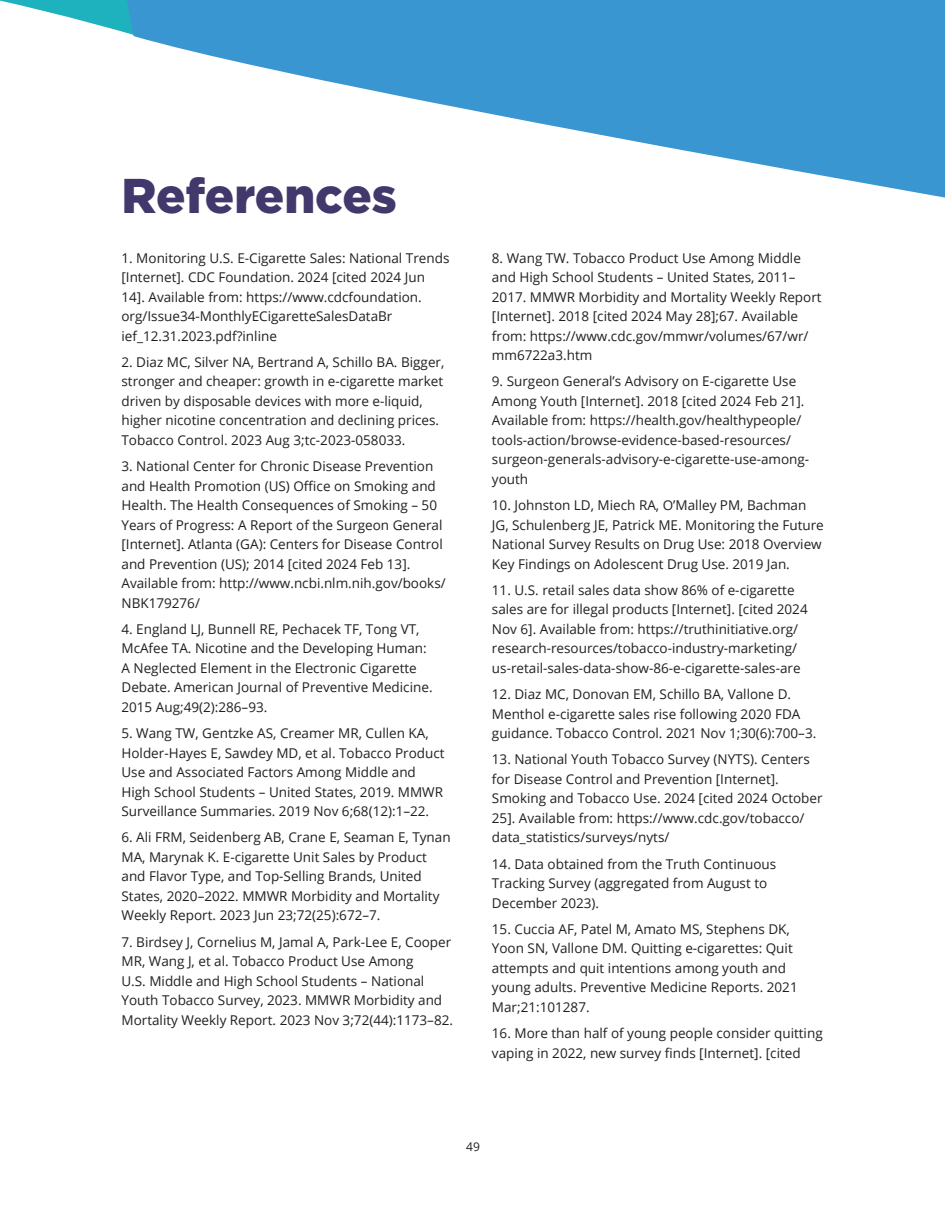
<style>
.page{position:relative;width:945px;height:1215px;background:#fff}
.page>*{position:absolute;margin:0;border:0;box-sizing:border-box;transform-origin:0 0}
.NEW_h1{font:900 48.75px "Gotham";color:#42386b}
.NEW_body{font:13.5px/19.5px "Open Sans";color:#231f20}
.t1{font:12px "Open Sans";color:#231f20}
</style>
<div class="page">
<svg style="left:0;top:0;width:110px;height:29px"></svg>
<svg style="left:110px;top:0;width:835px;height:198px;fill:#3a96d1"></svg>
<h1 class="NEW_h1" style="left:122px;top:163px;width:277px">References</h1>
<p class="NEW_body" style="left:122px;top:248px;width:329px">1. Monitoring U.S. E-Cigarette Sales: National Trends [Internet]. CDC Foundation. 2024 [cited 2024 Jun 14]. Available from: https://www.cdcfoundation. org/Issue34-MonthlyECigaretteSalesDataBr ief_12.31.2023.pdf?inline</p>
<p class="NEW_body" style="left:122px;top:352px;width:324px">2. Diaz MC, Silver NA, Bertrand A, Schillo BA. Bigger, stronger and cheaper: growth in e-cigarette market driven by disposable devices with more e-liquid, higher nicotine concentration and declining prices.<br>Tobacco Control. 2023 Aug 3;tc-2023-058033.</p>
<p class="NEW_body" style="left:122px;top:456px;width:326px">3. National Center for Chronic Disease Prevention and Health Promotion (US) Office on Smoking and Health. The Health Consequences of Smoking – 50<br>Years of Progress: A Report of the Surgeon General [Internet]. Atlanta (GA): Centers for Disease Control and Prevention (US); 2014 [cited 2024 Feb 13].<br>Available from: http://www.ncbi.nlm.nih.gov/books/ NBK179276/</p>
<p class="NEW_body" style="left:122px;top:619px;width:313px">4. England LJ, Bunnell RE, Pechacek TF, Tong VT, McAfee TA. Nicotine and the Developing Human:<br>A Neglected Element in the Electronic Cigarette Debate. American Journal of Preventive Medicine.<br>2015 Aug;49(2):286–93.</p>
<p class="NEW_body" style="left:122px;top:723px;width:325px">5. Wang TW, Gentzke AS, Creamer MR, Cullen KA, Holder-Hayes E, Sawdey MD, et al. Tobacco Product Use and Associated Factors Among Middle and High School Students – United States, 2019. MMWR Surveillance Summaries. 2019 Nov 6;68(12):1–22.</p>
<p class="NEW_body" style="left:122px;top:827px;width:331px">6. Ali FRM, Seidenberg AB, Crane E, Seaman E, Tynan MA, Marynak K. E-cigarette Unit Sales by Product and Flavor Type, and Top-Selling Brands, United States, 2020–2022. MMWR Morbidity and Mortality Weekly Report. 2023 Jun 23;72(25):672–7.</p>
<p class="NEW_body" style="left:122px;top:932px;width:333px">7. Birdsey J, Cornelius M, Jamal A, Park-Lee E, Cooper MR, Wang J, et al. Tobacco Product Use Among<br>U.S. Middle and High School Students – National Youth Tobacco Survey, 2023. MMWR Morbidity and Mortality Weekly Report. 2023 Nov 3;72(44):1173–82.</p>
<p class="NEW_body" style="left:492px;top:248px;width:331px">8. Wang TW. Tobacco Product Use Among Middle and High School Students – United States, 2011– 2017. MMWR Morbidity and Mortality Weekly Report [Internet]. 2018 [cited 2024 May 28];67. Available from: https://www.cdc.gov/mmwr/volumes/67/wr/ mm6722a3.htm</p>
<p class="NEW_body" style="left:492px;top:371px;width:319px">9. Surgeon General’s Advisory on E-cigarette Use Among Youth [Internet]. 2018 [cited 2024 Feb 21].<br>Available from: https://health.gov/healthypeople/ tools-action/browse-evidence-based-resources/ surgeon-generals-advisory-e-cigarette-use-among&shy;youth</p>
<p class="NEW_body" style="left:492px;top:495px;width:333px">10. Johnston LD, Miech RA, O’Malley PM, Bachman JG, Schulenberg JE, Patrick ME. Monitoring the Future National Survey Results on Drug Use: 2018 Overview Key Findings on Adolescent Drug Use. 2019 Jan.</p>
<p class="NEW_body" style="left:492px;top:580px;width:317px">11. U.S. retail sales data show 86% of e-cigarette sales are for illegal products [Internet]. [cited 2024<br>Nov 6]. Available from: https://truthinitiative.org/ research-resources/tobacco-industry-marketing/ us-retail-sales-data-show-86-e-cigarette-sales-are</p>
<p class="NEW_body" style="left:492px;top:684px;width:326px">12. Diaz MC, Donovan EM, Schillo BA, Vallone D.<br>Menthol e-cigarette sales rise following 2020 FDA guidance. Tobacco Control. 2021 Nov 1;30(6):700–3.</p>
<p class="NEW_body" style="left:492px;top:749px;width:332px">13. National Youth Tobacco Survey (NYTS). Centers for Disease Control and Prevention [Internet].<br>Smoking and Tobacco Use. 2024 [cited 2024 October 25]. Available from: https://www.cdc.gov/tobacco/ data_statistics/surveys/nyts/</p>
<p class="NEW_body" style="left:492px;top:854px;width:286px">14. Data obtained from the Truth Continuous<br>Tracking Survey (aggregated from August to<br>December 2023).</p>
<p class="NEW_body" style="left:492px;top:919px;width:307px">15. Cuccia AF, Patel M, Amato MS, Stephens DK, Yoon SN, Vallone DM. Quitting e-cigarettes: Quit attempts and quit intentions among youth and young adults. Preventive Medicine Reports. 2021<br>Mar;21:101287.</p>
<p class="NEW_body" style="left:492px;top:1023px;width:332px">16. More than half of young people consider quitting vaping in 2022, new survey finds [Internet]. [cited</p>
<p class="t1" style="left:466px;top:1138px;width:15px">49</p>
</div>
